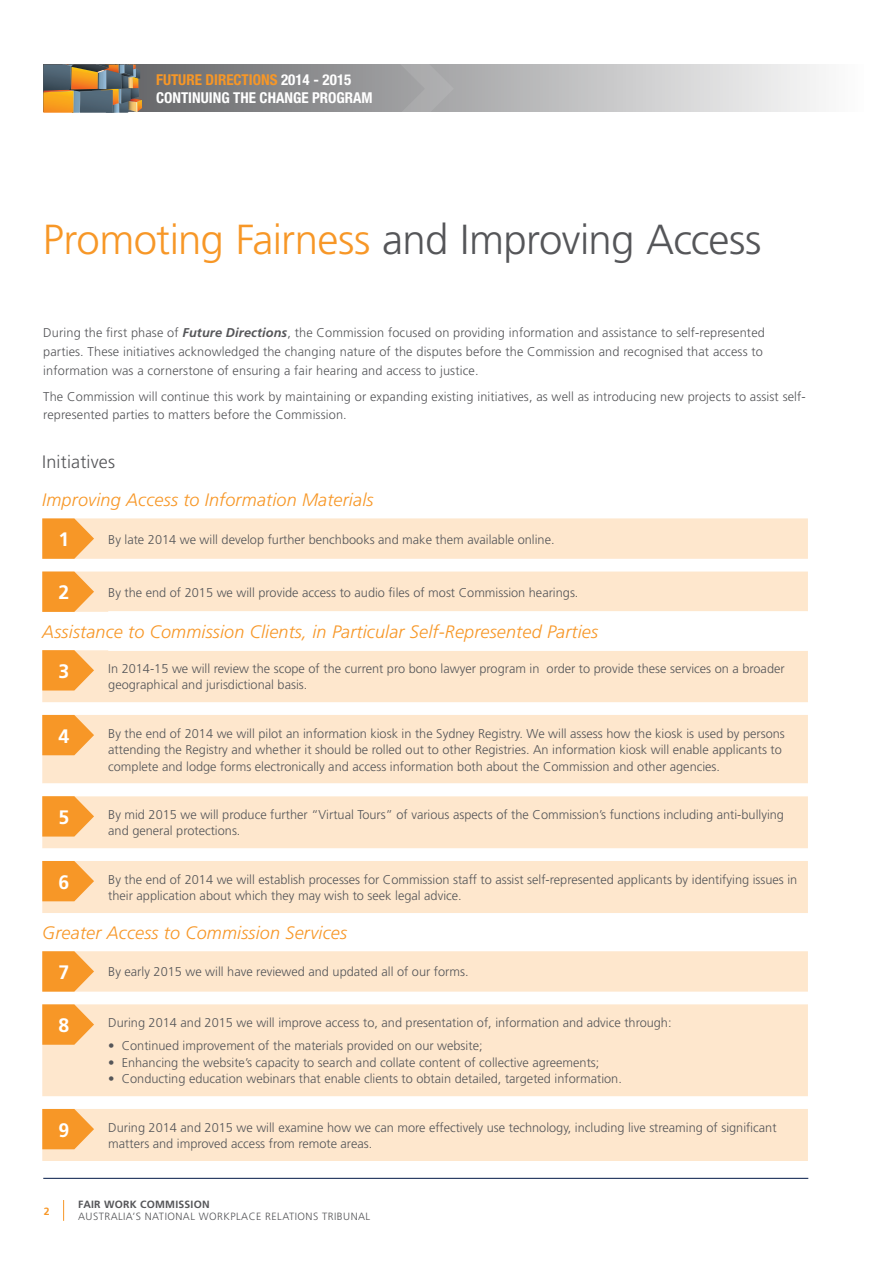
<style>
.page{position:relative;width:893px;height:1263px;background:#fff}
.page>*{position:absolute;margin:0;border:0;box-sizing:border-box;transform-origin:0 0}
.t1{font:300 42px "Frutiger";letter-spacing:-.015em;color:#555659}
.t2{font:700 19.5px "Frutiger";color:#fff}
.t3{font:italic 300 18px "Frutiger";letter-spacing:.01em;color:#f79727}
.t4{font:300 18px "Frutiger";letter-spacing:.01em;color:#555659}
.t5{font:700 condensed 15px/17.5px "Helvetica Neue";color:#fff}
.t6{font:300 12.75px/16.5px "Frutiger";color:#555659}
.t7{font:300 10.5px "Frutiger";letter-spacing:.045em;color:#555659}
.t8{font:700 10.5px "Frutiger";letter-spacing:.02em;color:#555659}
.t9{font:700 10.5px "Frutiger";color:#f79727}
.s1{color:#f79727}
.s2{font-weight:700;font-style:italic}
</style>
<div class="page">
<svg style="left:63px;top:1200px;width:1px;height:21px"></svg>
<hr style="left:43px;top:1178px;width:765px;height:1px;background:#001845">
<svg style="left:142px;top:65px;width:677px;height:47px;background:#b0b0b1"></svg>
<svg style="left:43px;top:65px;width:99px;height:48px;background:#8a785a"></svg>
<svg style="left:368px;top:64px;width:86px;height:48px;background:#a3a3a5"></svg>
<svg style="left:42px;top:518px;width:766px;height:643px;fill:#fee7cd"></svg>
<svg style="left:42px;top:612px;width:766px;height:184px;fill:#fee7cd"></svg>
<hr style="left:108px;top:611px;width:700px;height:2px;background:#fff">
<hr style="left:108px;top:649px;width:700px;height:2px;background:#fff">
<svg style="left:42px;top:518px;width:52px;height:41px;background:#f8a749"></svg>
<svg style="left:42px;top:571px;width:52px;height:41px;background:#f8a749"></svg>
<svg style="left:42px;top:650px;width:52px;height:40px;background:#f8a647"></svg>
<svg style="left:42px;top:715px;width:52px;height:40px;background:#f8a647"></svg>
<svg style="left:42px;top:796px;width:52px;height:40px;background:#f8a647"></svg>
<svg style="left:42px;top:861px;width:52px;height:40px;background:#f8a647"></svg>
<svg style="left:42px;top:951px;width:52px;height:41px;background:#f8a749"></svg>
<svg style="left:42px;top:1004px;width:52px;height:41px;background:#f8a749"></svg>
<svg style="left:42px;top:1109px;width:52px;height:40px;background:#f8a647"></svg>
<p class="t5" style="left:156px;top:71px;width:197px"><span class="s1">FUTURE DIRECTIONS</span> 2014 - 2015<br>CONTINUIN</p>
<p class="t5" style="left:221px;top:88px;width:153px">G THE CHANGE PROGRAM</p>
<h1 class="t1" style="left:43px;top:216px;width:720px"><span class="s1">Promoting Fairness</span> and I mproving Access</h1>
<p class="t6" style="left:43px;top:324px;width:723px;line-height:18.8px">During the first phase of <span class="s2">Future Directions</span>, the Commission focused on providing information and assistance to self-represented parties. These initiatives acknowledged the changing nature of the disputes before the Commission and recognised that access to information was a cornerstone of ensuring a fair hearing and access to justice.</p>
<p class="t6" style="left:43px;top:387px;width:764px;line-height:18.8px">The Commission will continue this work by maintaining or expanding existing initiatives, as well as introducing new projects to assist self&shy;represented parties to matters before the Commission.</p>
<h3 class="t4" style="left:42px;top:452px;width:74px">Initiatives</h3>
<h3 class="t3" style="left:42px;top:490px;width:333px">Improving Access to Information Materials</h3>
<h2 class="t2" style="left:59px;top:528px;width:12px">1</h2>
<p class="t6" style="left:108px;top:531px;width:448px">By late 2014 we will develop further benchbooks and make them available online.</p>
<h2 class="t2" style="left:59px;top:581px;width:12px">2</h2>
<p class="t6" style="left:108px;top:584px;width:472px">By the end of 2015 we will provide access to audio files of most Commission hearings.</p>
<h3 class="t3" style="left:42px;top:622px;width:557px">Assistance to Commission Clients, in Particular Self-Represented Parties</h3>
<h2 class="t2" style="left:59px;top:660px;width:12px">3</h2>
<p class="t6" style="left:108px;top:660px;width:678px">In 2014-15 we will review the scope of the current pro bono lawyer program in order to provide these services on a broader geographical and jurisdictional basis.</p>
<h2 class="t2" style="left:59px;top:724px;width:12px">4</h2>
<p class="t6" style="left:108px;top:725px;width:678px">By the end of 2014 we will pilot an information kiosk in the Sydney Registry. We will assess how the kiosk is used by persons attending the Registry and whether it should be rolled out to other Registries. An information kiosk will enable applicants to complete and lodge forms electronically and access information both about the Commission and other agencies.</p>
<h2 class="t2" style="left:59px;top:806px;width:12px">5</h2>
<p class="t6" style="left:108px;top:806px;width:677px">By mid 2015 we will produce further “Virtual Tours” of various aspects of the Commission’s functions including anti-bullying and general protections.</p>
<h2 class="t2" style="left:59px;top:870px;width:12px">6</h2>
<p class="t6" style="left:108px;top:871px;width:691px">By the end of 2014 we will establish processes for C ommission staff to assist self-represented applicants by identifying issues in their application about which they may wish to seek legal advice.</p>
<h3 class="t3" style="left:42px;top:923px;width:306px">Greater Access to Commission Services</h3>
<h2 class="t2" style="left:59px;top:961px;width:12px">7</h2>
<p class="t6" style="left:108px;top:964px;width:362px">By early 2015 we will have reviewed and updated all of our forms.</p>
<h2 class="t2" style="left:59px;top:1014px;width:12px">8</h2>
<p class="t6" style="left:108px;top:1014px;width:565px">During 2014 and 2015 we will improve access to, and presentation of, information and advice through:</p>
<p class="t6" style="left:108px;top:1038px;width:376px">• Continued improvement of the materials provided on our website;</p>
<p class="t6" style="left:108px;top:1054px;width:493px">• Enhancing the website’s capacity to search and collate content of collective agreements;</p>
<p class="t6" style="left:108px;top:1071px;width:515px">• Conducting education webinars that enable clients to obtain detailed, targeted information.</p>
<h2 class="t2" style="left:59px;top:1118px;width:12px">9</h2>
<p class="t6" style="left:108px;top:1119px;width:670px">During 2014 and 2015 we will examine how we can more effectively use technology, including live streaming of significant matters and improved access from remote areas.</p>
<p class="t9" style="left:44px;top:1205px;width:7px">2</p>
<p class="t8" style="left:78px;top:1198px;width:133px">FAIR WORK COMMISSION</p>
<p class="t7" style="left:78px;top:1210px;width:294px">Australia’s national workplace relations tribunal</p>
</div>
